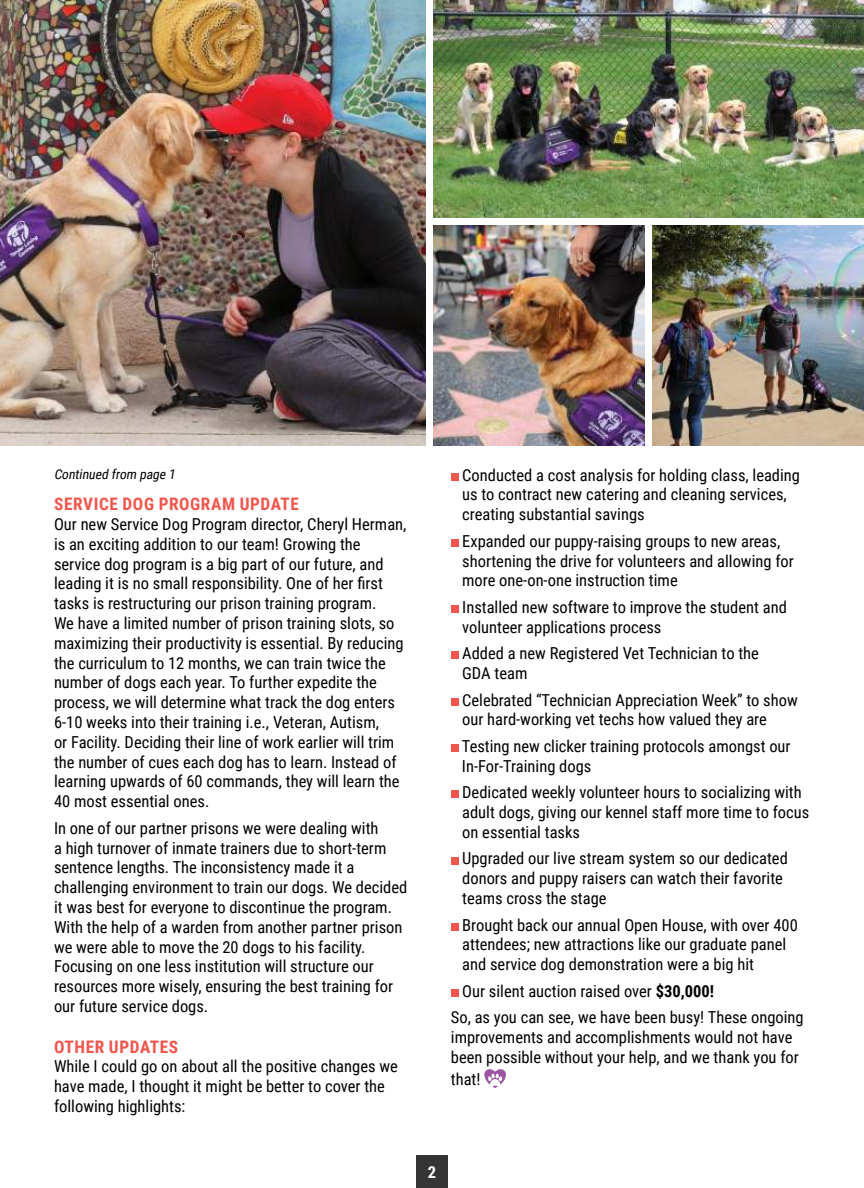
<style>
.page{position:relative;width:864px;height:1188px;background:#fff}
.page>*{position:absolute;margin:0;border:0;box-sizing:border-box;transform-origin:0 0}
.t1{font:700 17.25px "Roboto Condensed";letter-spacing:.035em;color:#f1564d}
.t2{font:16.5px/19.8px "Roboto Condensed";color:#000}
.t3{font:700 16.5px "Roboto Condensed";color:#fff}
.t4{font:italic 13.5px "Roboto Condensed";color:#000}
.s1{font-weight:700}
</style>
<div class="page">
<div style="left:451px;top:989px;width:7px;height:8px;background:#f1564d"></div>
<div style="left:451px;top:923px;width:7px;height:8px;background:#f1564d"></div>
<div style="left:451px;top:857px;width:7px;height:7px;background:#f1564d"></div>
<div style="left:451px;top:791px;width:7px;height:7px;background:#f1564d"></div>
<div style="left:451px;top:744px;width:7px;height:8px;background:#f1564d"></div>
<div style="left:451px;top:698px;width:7px;height:8px;background:#f1564d"></div>
<div style="left:451px;top:652px;width:7px;height:7px;background:#f1564d"></div>
<div style="left:451px;top:605px;width:7px;height:8px;background:#f1564d"></div>
<div style="left:451px;top:539px;width:7px;height:8px;background:#f1564d"></div>
<div style="left:451px;top:473px;width:7px;height:8px;background:#f1564d"></div>
<img style="left:0;top:0;width:426px;height:446px">
<img style="left:434px;top:225px;width:211px;height:221px">
<img style="left:653px;top:225px;width:211px;height:221px">
<img style="left:434px;top:0;width:429px;height:217px">
<svg style="left:484px;top:1069px;width:22px;height:19px"></svg>
<div style="left:416px;top:1156px;width:32px;height:32px;background:#363535"></div>
<p class="t4" style="left:54px;top:468px;width:125px">Continued from page 1</p>
<p class="t1" style="left:54px;top:496px;width:246px">SERVICE DOG PROGRAM UPDATE</p>
<p class="t2" style="left:54px;top:515px;width:354px">Our new Service Dog Program director, Cheryl Herman, is an exciting addition to our team! Growing the service dog program is a big part of our future, and leading it is no small responsibility. One of her first tasks is restructuring our prison training program.<br>We have a limited number of prison training slots, so maximizing their productivity is essential. By reducing the curriculum to 12 months, we can train twice the number of dogs each year. To further expedite the process, we will determine what track the dog enters 6-10 weeks into their training i.e., Veteran, Autism,<br>or Facility. Deciding their line of work earlier will trim the number of cues each dog has to learn. Instead of learning upwards of 60 commands, they will learn the 40 most essential ones.</p>
<p class="t2" style="left:54px;top:819px;width:355px">In one of our partner prisons we were dealing with<br>a high turnover of inmate trainers due to short-term sentence lengths. The inconsistency made it a challenging environment to train our dogs. We decided it was best for everyone to discontinue the program.<br>With the help of a warden from another partner prison we were able to move the 20 dogs to his facility.<br>Focusing on one less institution will structure our resources more wisely, ensuring the best training for our future service dogs.</p>
<p class="t1" style="left:54px;top:1038px;width:125px">OTHER UPDATES</p>
<p class="t2" style="left:54px;top:1057px;width:345px">While I could go on about all the positive changes we have made, I thought it might be better to cover the following highlights:</p>
<p class="t2" style="left:462px;top:466px;width:339px">Conducted a cost analysis for holding class, leading us to contract new catering and cleaning services, creating substantial savings</p>
<p class="t2" style="left:462px;top:532px;width:333px">Expanded our puppy-raising groups to new areas, shortening the drive for volunteers and allowing for more one-on-one instruction time</p>
<p class="t2" style="left:462px;top:598px;width:326px">Installed new software to improve the student and volunteer applications process</p>
<p class="t2" style="left:462px;top:644px;width:298px">Added a new Registered Vet Technician to the<br>GDA team</p>
<p class="t2" style="left:462px;top:691px;width:337px">Celebrated “Technician Appreciation Week” to show our hard-working vet techs how valued they are</p>
<p class="t2" style="left:462px;top:737px;width:330px">Testing new clicker training protocols amongst our<br>In-For-Training dogs</p>
<p class="t2" style="left:462px;top:783px;width:349px">Dedicated weekly volunteer hours to socializing with adult dogs, giving our kennel staff more time to focus on essential tasks</p>
<p class="t2" style="left:462px;top:850px;width:327px">Upgraded our live stream system so our dedicated donors and puppy raisers can watch their favorite teams cross the stage</p>
<p class="t2" style="left:462px;top:916px;width:337px">Brought back our annual Open House, with over 400 attendees; new attractions like our graduate panel and service dog demonstration were a big hit</p>
<p class="t2" style="left:451px;top:978px;width:354px;line-height:26.5px;text-indent:11px">Our silent auction raised over <span class="s1">$30,000!<br></span>So, as you can see, we have been busy! These ongoing</p>
<p class="t2" style="left:451px;top:1028px;width:350px">improvements and accomplishments would not have been possible without your help, and we thank you for</p>
<p class="t2" style="left:451px;top:1070px;width:31px">that!</p>
<p class="t3" style="left:428px;top:1164px;width:10px">2</p>
</div>
